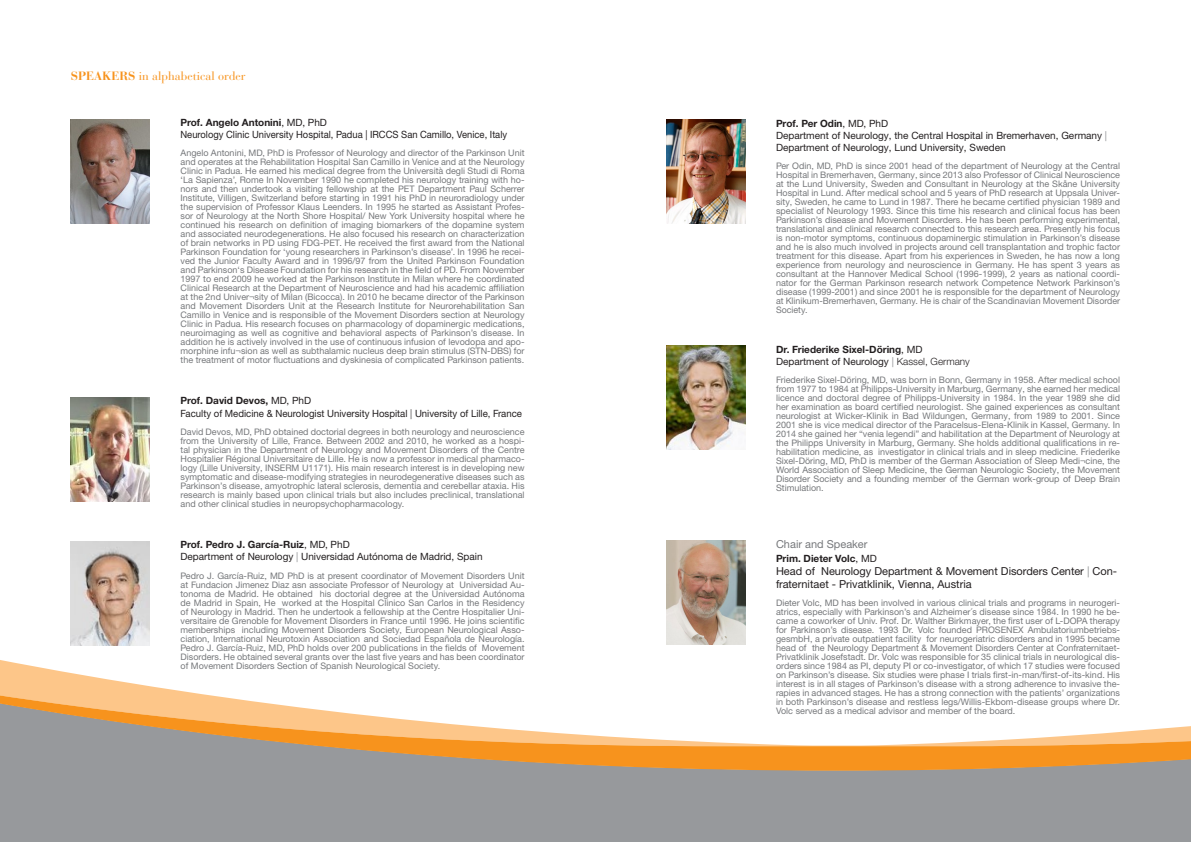
<style>
.page{position:relative;width:1191px;height:842px;background:#fff}
.page>*{position:absolute;margin:0;border:0;box-sizing:border-box;transform-origin:0 0}
.t1{font:12px "Bauer Bodoni Std";color:#f7931d}
.t2{font:11px/13.2px "Helvetica Neue LTW1 G";color:#231f20}
.t3{font:11px "Helvetica Neue LTW1 G";color:#76787b}
.t4{font:10px/12px "Helvetica Neue LTW1 G";color:#231f20}
.t5{font:700 10px "Helvetica Neue LTCYR";color:#231f20}
.t6{font:10px "Helvetica Neue LTW1 G";color:#231f20;scale:.96 1}
.t7{font:10px "Helvetica Neue LTW1 G";color:#231f20;scale:.94 1}
.t8{font:9px/9px "Helvetica Neue LTW1 G";color:#76787b;text-align:justify}
.s1{font-weight:700}
.s2{font-family:"Helvetica Neue LTW1 G";font-weight:400}
.s3{font-family:"Helvetica Neue";font-weight:300}
.s4{font-family:"Helvetica Neue";font-weight:300;color:#76787b}
</style>
<div class="page">
<div style="left:0;top:771px;width:1191px;height:71px;background:#97999c"></div>
<svg style="left:0;top:660px;width:200px;height:34px"></svg>
<svg style="left:0;top:694px;width:1191px;height:77px"></svg>
<img style="left:71px;top:398px;width:79px;height:103px">
<img style="left:71px;top:119px;width:79px;height:104px">
<img style="left:71px;top:541px;width:79px;height:104px">
<img style="left:666px;top:120px;width:79px;height:103px">
<img style="left:666px;top:346px;width:79px;height:104px">
<img style="left:666px;top:541px;width:79px;height:104px">
<p class="t1" style="left:71px;top:69px;width:176px"><span class="s1">SPEAKERS</span> in alphabetical order</p>
<p class="t5" style="left:180px;top:117px;width:148px">Prof. Angelo Antonini<span class="s2">, MD, PhD</span></p>
<p class="t7" style="left:180px;top:129px;width:349px">Neurology Clinic University Hospital, Padua | IRCCS San Camillo, Venice, Italy</p>
<p class="t8" style="left:180px;top:149px;width:345px">Angelo Antonini, MD, PhD is Professor of Neurology and director of the Parkinson Unit and operates at the Rehabilitation Hospital San Camillo in Venice and at the Neurology Clinic in Padua. He earned his medical degree from the Università degli Studi di Roma ‘La Sapienza’, Rome In November 1990 he completed his neurology training with ho&shy;nors and then undertook a visiting fellowship at the PET Department Paul Scherrer Institute, Villigen, Switzerland before starting in 1991 his PhD in neuroradiology under the supervision of Professor Klaus Leenders. In 1995 he started as Assistant Profes&shy;sor of Neurology at the North Shore Hospital/ New York University hospital where he continued his research on definition of imaging biomarkers of the dopamine system and associated neurodegenerations. He also focused his research on characterization of brain networks in PD using FDG-PET. He received the first award from the National Parkinson Foundation for ‘young researchers in Parkinson’s disease’. In 1996 he recei&shy;ved the Junior Faculty Award and in 1996/97 from the United Parkinson Foundation and Parkinson‘s Disease Foundation for his research in the field of PD. From November 1997 to end 2009 he worked at the Parkinson Institute in Milan where he coordinated Clinical Research at the Department of Neuroscience and had his academic affiliation at the 2nd Univer¬sity of Milan (Bicocca). In 2010 he became director of the Parkinson and Movement Disorders Unit at the Research Institute for Neurorehabilitation San Camillo in Venice and is responsible of the Movement Disorders section at Neurology Clinic in Padua. His research focuses on pharmacology of dopaminergic medications, neuroimaging as well as cognitive and behavioral aspects of Parkinson’s disease. In addition he is actively involved in the use of continuous infusion of levodopa and apo&shy;morphine infu¬sion as well as subthalamic nucleus deep brain stimulus (STN-DBS) for the treatment of motor fluctuations and dyskinesia of complicated Parkinson patients.</p>
<p class="t5" style="left:180px;top:394px;width:132px">Prof. David Devos, <span class="s2">MD, PhD</span></p>
<p class="t6" style="left:180px;top:407px;width:357px">Faculty of Medicine &amp; Neurologist University Hospital <span class="s3">|</span> University of Lille, France</p>
<p class="t8" style="left:180px;top:427px;width:345px">David Devos, MD, PhD obtained doctorial degrees in both neurology and neuroscience from the University of Lille, France. Between 2002 and 2010, he worked as a hospi&shy;tal physician in the Department of Neurology and Movement Disorders of the Centre Hospitalier Régional Universitaire de Lille. He is now a professor in medical pharmaco&shy;logy (Lille University, INSERM U1171). His main research interest is in developing new symptomatic and disease-modifying strategies in neurodegenerative diseases such as Parkinson’s disease, amyotrophic lateral sclerosis, dementia and cerebellar ataxia. His research is mainly based upon clinical trials but also includes preclinical, translational and other clinical studies in neuropsychopharmacology.</p>
<p class="t5" style="left:180px;top:538px;width:171px">Prof. Pedro J. García-Ruiz<span class="s2">, MD, PhD</span></p>
<p class="t4" style="left:180px;top:551px;width:304px">Department of Neurology <span class="s4">|</span> Universidad Autónoma de Madrid, Spain</p>
<p class="t8" style="left:180px;top:571px;width:345px">Pedro J. García-Ruiz, MD PhD is at present coordinator of Movement Disorders Unit at Fundacion Jimenez Diaz asn associate Professor of Neurology at Universidad Au&shy;tonoma de Madrid. He obtained his doctorial degree at the Universidad Autónoma de Madrid in Spain, He worked at the Hospital Clinico San Carlos in the Residency of Neurology in Madrid. Then he undertook a fellowship at the Centre Hospitalier Uni&shy;versitaire de Grenoble for Movement Disorders in France until 1996. He joins scientific memberships including Movement Disorders Society, European Neurological Asso&shy;ciation, International Neurotoxin Association and Sociedad Española de Neurología.<br>Pedro J. García-Ruiz, MD, PhD holds over 200 publications in the fields of Movement Disorders. He obtained several grants over the last five years and has been coordinator of Movement Disorders Section of Spanish Neurological Society.</p>
<p class="t5" style="left:776px;top:117px;width:114px">Prof. Per Odin<span class="s2">, MD, PhD</span></p>
<p class="t4" style="left:776px;top:129px;width:332px">Department of Neurology, the Central Hospital in Bremerhaven, Germany <span class="s4">|<br></span>Department of Neurology, Lund University, Sweden</p>
<p class="t8" style="left:776px;top:161px;width:345px">Per Odin, MD, PhD is since 2001 head of the department of Neurology at the Central Hospital in Bremerhaven, Germany, since 2013 also Professor of Clinical Neuroscience at the Lund University, Sweden and Consultant in Neurology at the Skåne University Hospital in Lund. After medical school and 5 years of PhD research at Uppsala Univer&shy;sity, Sweden, he came to Lund in 1987. There he became certified physician 1989 and specialist of Neurology 1993. Since this time his research and clinical focus has been Parkinson’s disease and Movement Disorders. He has been performing experimental, translational and clinical research connected to this research area. Presently his focus is non-motor symptoms, continuous dopaminergic stimulation in Parkinson’s disease and he is also much involved in projects around cell transplantation and trophic factor treatment for this disease. Apart from his experiences in Sweden, he has now a long experience from neurology and neuroscience in Germany. He has spent 3 years as consultant at the Hannover Medical School (1996-1999), 2 years as national coordi&shy;nator for the German Parkinson research network Competence Network Parkinson’s disease (1999-2001) and since 2001 he is responsible for the department of Neurology</p>
<p class="t8" style="left:776px;top:296px;width:345px">at Klinikum-Bremerhaven, Germany. He is chair of the Scandinavian Movement Disorder<br>Society.</p>
<p class="t5" style="left:776px;top:343px;width:148px">Dr. Friederike Sixel-Döring<span class="s2">, MD</span></p>
<p class="t4" style="left:776px;top:355px;width:195px">Department of Neurology <span class="s4">|</span> <span class="s3">Kassel, Germany</span></p>
<p class="t8" style="left:776px;top:375px;width:345px">Friederike Sixel-Döring, MD, was born in Bonn, Germany in 1958. After medical school from 1977 to 1984 at Philipps-University in Marburg, Germany, she earned her medical licence and doctoral degree of Philipps-University in 1984. In the year 1989 she did her examination as board certified neurologist. She gained experiences as consultant neurologist at Wicker-Klinik in Bad Wildungen, Germany, from 1989 to 2001. Since 2001 she is vice medical director of the Paracelsus-Elena-Klinik in Kassel, Germany. In 2014 she gained her “venia legendi” and habilitation at the Department of Neurology at the Philipps University in Marburg, Germany. She holds additional qualifications in re&shy;habilitation medicine, as investigator in clinical trials and in sleep medicine. Friederike Sixel-Döring, MD, PhD is member of the German Association of Sleep Medi¬cine, the World Association of Sleep Medicine, the German Neurologic Society, the Movement Disorder Society and a founding member of the German work-group of Deep Brain Stimulation.</p>
<p class="t3" style="left:776px;top:538px;width:93px">Chair and Speaker</p>
<p class="t5" style="left:776px;top:552px;width:102px">Prim. Dieter Volc<span class="s2">, MD</span></p>
<p class="t2" style="left:776px;top:564px;width:342px">Head of Neurology Department &amp; Movement Disorders Center <span class="s4">|</span> Con&shy;fraternitaet - Privatklinik, Vienna, Austria</p>
<p class="t8" style="left:776px;top:598px;width:345px">Dieter Volc, MD has been involved in various clinical trials and programs in neurogeri&shy;atrics, especially with Parkinson’s and Alzheimer´s disease since 1984. In 1990 he be&shy;came a coworker of Univ. Prof. Dr. Walther Birkmayer, the first user of L-DOPA therapy for Parkinson’s disease. 1993 Dr. Volc founded PROSENEX Ambulatoriumbetriebs&shy;gesmbH, a private outpatient facility for neurogeriatric disorders and in 1995 became head of the Neurology Department &amp; Movement Disorders Center at Confraternitaet-Privatklinik Josefstadt. Dr. Volc was responsible for 35 clinical trials in neurological dis&shy;orders since 1984 as PI, deputy PI or co-investigator, of which 17 studies were focused on Parkinson’s disease. Six studies were phase I trials first-in-man/first-of-its-kind. His interest is in all stages of Parkinson’s disease with a strong adherence to invasive the&shy;rapies in advanced stages. He has a strong connection with the patients’ organizations in both Parkinson’s disease and restless legs/Willis-Ekbom-disease groups where Dr.<br>Volc served as a medical advisor and member of the board.</p>
</div>
